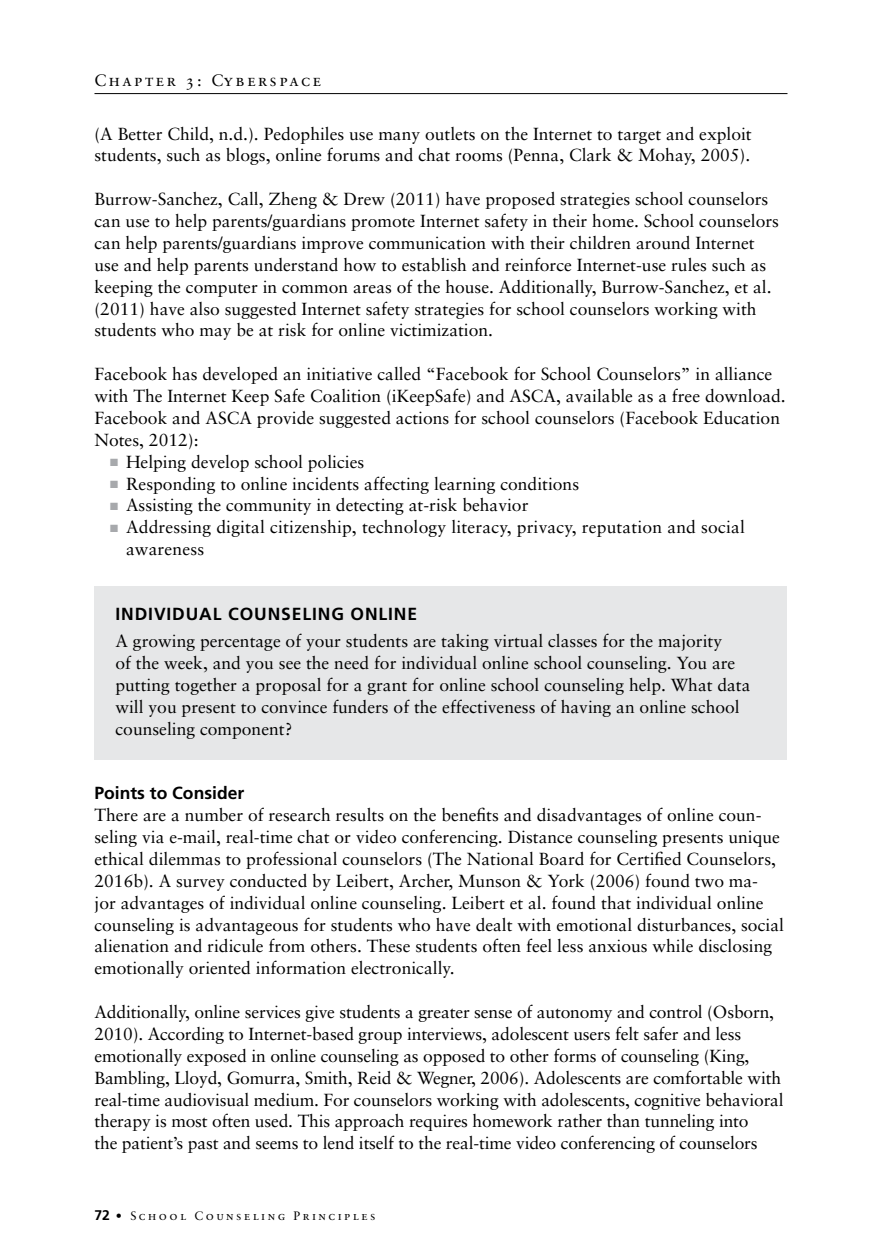
<style>
.page{position:relative;width:882px;height:1260px;background:#fff}
.page>*{position:absolute;margin:0;border:0;box-sizing:border-box;transform-origin:0 0}
.t1{font:17.5px/21.9px "Sabon";color:#000}
.t2{font:700 17.5px "Frutiger";letter-spacing:.05em;color:#000}
.t3{font:700 17.5px "Frutiger";color:#000}
.t4{font:16.62px "Sabon Roman SC";letter-spacing:.15em;color:#000}
.t5{font:12.25px "Sabon Roman SC";letter-spacing:.2em;color:#000}
.s1{color:#a7a9ac}
.s2{font-family:"Frutiger";font-weight:700;font-size:14px}
</style>
<div class="page">
<hr style="left:94px;top:93px;width:694px;height:1px;background:#000">
<div style="left:94px;top:586px;width:694px;height:173px;background:#e6e7e8"></div>
<p class="t4" style="left:94px;top:71px;width:228px">Chapter 3: Cyberspace</p>
<p class="t1" style="left:94px;top:122px;width:659px">(A Better Child, n.d.). Pedophiles use many outlets on the Internet to target and exploit students, such as blogs, online forums and chat rooms (Penna, Clark &amp; Mohay, 2005).</p>
<p class="t1" style="left:94px;top:188px;width:686px">Burrow-Sanchez, Call, Zheng &amp; Drew (2011) have proposed strategies school counselors can use to help parents/guardians promote Internet safety in their home. School counselors can help parents/guardians improve communication with their children around Internet use and help parents understand how to establish and reinforce Internet-use rules such as keeping the computer in common areas of the house. Additionally, Burrow-Sanchez, et al. (2011) have also suggested Internet safety strategies for school counselors working with students who may be at risk for online victimization.</p>
<p class="t1" style="left:94px;top:363px;width:693px">Facebook has developed an initiative called “Facebook for School Counselors” in alliance with The Internet Keep Safe Coalition (iKeepSafe) and ASCA, available as a free download.<br>Facebook and ASCA provide suggested actions for school counselors (Facebook Education Notes, 2012):</p>
<p class="t1" style="left:110px;top:450px;width:256px"><span class="s1">■</span> Helping develop school policies</p>
<p class="t1" style="left:110px;top:472px;width:470px"><span class="s1">■</span> Responding to online incidents affecting learning conditions</p>
<p class="t1" style="left:110px;top:494px;width:420px"><span class="s1">■</span> Assisting the community in detecting at-risk behavior</p>
<p class="t1" style="left:126px;top:516px;width:620px;text-indent:-16px"><span class="s1">■</span> Addressing digital citizenship, technology literacy, privacy, reputation and social awareness</p>
<p class="t2" style="left:116px;top:604px;width:303px">INDIVIDUAL COUNSELING ONLINE</p>
<p class="t1" style="left:116px;top:630px;width:637px">A growing percentage of your students are taking virtual classes for the majority<br>of the week, and you see the need for individual online school counseling. You are putting together a proposal for a grant for online school counseling help. What data will you present to convince funders of the effectiveness of having an online school counseling component?</p>
<p class="t3" style="left:94px;top:783px;width:151px">Points to Consider</p>
<p class="t1" style="left:94px;top:804px;width:691px">There are a number of research results on the benefits and disadvantages of online coun&shy;seling via e-mail, real-time chat or video conferencing. Distance counseling presents unique ethical dilemmas to professional counselors (The National Board for Certified Counselors, 2016b). A survey conducted by Leibert, Archer, Munson &amp; York (2006) found two ma-<br>jor advantages of individual online counseling. Leibert et al. found that individual online counseling is advantageous for students who have dealt with emotional disturbances, social alienation and ridicule from others. These students often feel less anxious while disclosing emotionally oriented information electronically.</p>
<p class="t1" style="left:94px;top:1001px;width:691px">Additionally, online services give students a greater sense of autonomy and control (Osborn, 2010). According to Internet-based group interviews, adolescent users felt safer and less emotionally exposed in online counseling as opposed to other forms of counseling (King, Bambling, Lloyd, Gomurra, Smith, Reid &amp; Wegner, 2006). Adolescents are comfortable with real-time audiovisual medium. For counselors working with adolescents, cognitive behavioral therapy is most often used. This approach requires homework rather than tunneling into<br>the patient’s past and seems to lend itself to the real-time video conferencing of counselors</p>
<p class="t5" style="left:94px;top:1208px;width:282px"><span class="s2">72</span> • School Counseling Principles</p>
</div>
